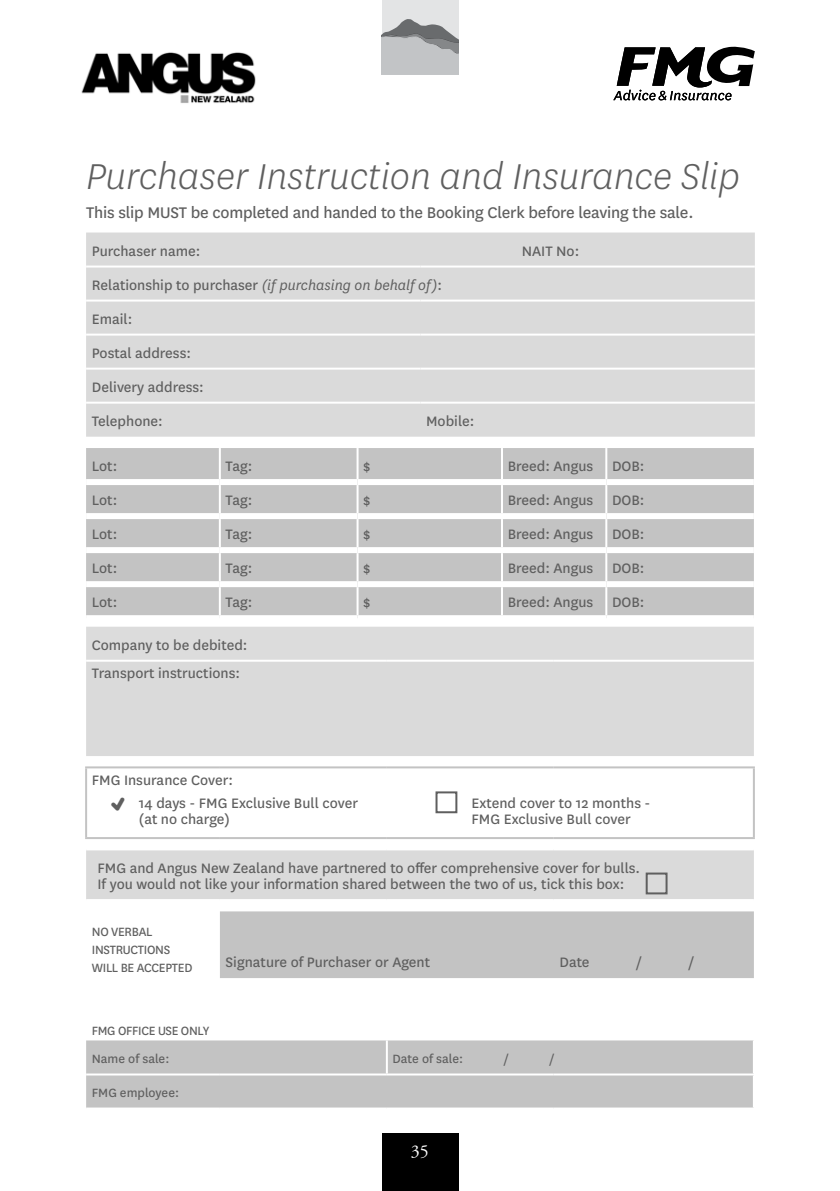
<style>
.page{position:relative;width:840px;height:1191px;background:#fff}
.page>*{position:absolute;margin:0;border:0;box-sizing:border-box;transform-origin:0 0}
.t1{font:italic 300 42px "National";color:#5f5f5f}
.t2{font:18px "National";letter-spacing:-.01em;color:#5f5f5f}
.t3{font:18px "Adobe Garamond Pro";color:#fff}
.t4{font:16px/34px "National";color:#5f5f5f}
.t5{font:14px/18px "National";letter-spacing:-.02em;color:#5f5f5f}
.t6{font:14px "National";color:#5f5f5f}
.s1{font-style:italic}
</style>
<div class="page">
<div style="left:382px;top:1133px;width:76px;height:58px;background:#000"></div>
<div style="left:382px;top:0;width:76px;height:75px;background:#e3e4e5"></div>
<svg style="left:382px;top:19px;width:76px;height:56px;background:#b0b2b4"></svg>
<div style="left:86px;top:232px;width:668px;height:205px;background:#dadada"></div>
<hr style="left:86px;top:265px;width:334px;height:2px;background:#fff">
<hr style="left:420px;top:265px;width:334px;height:2px;background:#fff">
<hr style="left:86px;top:299px;width:334px;height:2px;background:#fff">
<hr style="left:420px;top:299px;width:334px;height:2px;background:#fff">
<hr style="left:86px;top:333px;width:334px;height:2px;background:#fff">
<hr style="left:420px;top:333px;width:334px;height:2px;background:#fff">
<hr style="left:86px;top:368px;width:334px;height:2px;background:#fff">
<hr style="left:420px;top:368px;width:334px;height:2px;background:#fff">
<hr style="left:86px;top:402px;width:334px;height:2px;background:#fff">
<hr style="left:420px;top:402px;width:334px;height:2px;background:#fff">
<div style="left:86px;top:626px;width:667px;height:33px;background:#dcdcdc"></div>
<svg style="left:86px;top:661px;width:667px;height:238px;fill:#dadada"></svg>
<svg style="left:86px;top:911px;width:667px;height:196px;fill:#c3c3c3"></svg>
<hr style="left:85px;top:766px;width:135px;height:2px;background:#c3c3c3">
<hr style="left:85px;top:768px;width:2px;height:69px;background:#c3c3c3">
<hr style="left:220px;top:766px;width:166px;height:2px;background:#c3c3c3">
<hr style="left:386px;top:766px;width:167px;height:2px;background:#c3c3c3">
<hr style="left:553px;top:766px;width:201px;height:2px;background:#c3c3c3">
<hr style="left:752px;top:768px;width:2px;height:69px;background:#c3c3c3">
<hr style="left:85px;top:837px;width:135px;height:2px;background:#c3c3c3">
<hr style="left:220px;top:837px;width:166px;height:2px;background:#c3c3c3">
<hr style="left:386px;top:837px;width:167px;height:2px;background:#c3c3c3">
<hr style="left:553px;top:837px;width:201px;height:2px;background:#c3c3c3">
<hr style="left:86px;top:848px;width:134px;height:2px;background:#fff">
<hr style="left:220px;top:848px;width:166px;height:2px;background:#fff">
<hr style="left:386px;top:848px;width:167px;height:2px;background:#fff">
<hr style="left:553px;top:848px;width:200px;height:2px;background:#fff">
<hr style="left:385px;top:1040px;width:2px;height:33px;background:#fff">
<hr style="left:752px;top:1040px;width:2px;height:33px;background:#fff">
<hr style="left:752px;top:1075px;width:2px;height:32px;background:#fff">
<hr style="left:86px;top:1073px;width:134px;height:2px;background:#fff">
<hr style="left:220px;top:1073px;width:166px;height:2px;background:#fff">
<hr style="left:386px;top:1073px;width:167px;height:2px;background:#fff">
<hr style="left:553px;top:1073px;width:201px;height:2px;background:#fff">
<div style="left:435px;top:791px;width:22px;height:22px;border:2px solid #5f5f5f"></div>
<div style="left:645px;top:872px;width:22px;height:22px;border:2px solid #5f5f5f"></div>
<div style="left:86px;top:448px;width:667px;height:167px;background:#c3c3c3"></div>
<hr style="left:219px;top:448px;width:2px;height:31px;background:#fff">
<hr style="left:356px;top:448px;width:2px;height:31px;background:#fff">
<hr style="left:500px;top:448px;width:2px;height:31px;background:#fff">
<hr style="left:605px;top:448px;width:2px;height:31px;background:#fff">
<hr style="left:219px;top:485px;width:2px;height:28px;background:#fff">
<hr style="left:356px;top:485px;width:2px;height:28px;background:#fff">
<hr style="left:500px;top:485px;width:2px;height:28px;background:#fff">
<hr style="left:605px;top:485px;width:2px;height:28px;background:#fff">
<hr style="left:219px;top:519px;width:2px;height:28px;background:#fff">
<hr style="left:356px;top:519px;width:2px;height:28px;background:#fff">
<hr style="left:500px;top:519px;width:2px;height:28px;background:#fff">
<hr style="left:605px;top:519px;width:2px;height:28px;background:#fff">
<hr style="left:219px;top:553px;width:2px;height:28px;background:#fff">
<hr style="left:356px;top:553px;width:2px;height:28px;background:#fff">
<hr style="left:500px;top:553px;width:2px;height:28px;background:#fff">
<hr style="left:605px;top:553px;width:2px;height:28px;background:#fff">
<hr style="left:219px;top:587px;width:2px;height:28px;background:#fff">
<hr style="left:356px;top:587px;width:2px;height:28px;background:#fff">
<hr style="left:500px;top:587px;width:2px;height:28px;background:#fff">
<hr style="left:605px;top:587px;width:2px;height:28px;background:#fff">
<div style="left:86px;top:479px;width:134px;height:6px;background:#fff"></div>
<div style="left:220px;top:479px;width:137px;height:6px;background:#fff"></div>
<div style="left:357px;top:479px;width:144px;height:6px;background:#fff"></div>
<div style="left:501px;top:479px;width:105px;height:6px;background:#fff"></div>
<div style="left:606px;top:479px;width:147px;height:6px;background:#fff"></div>
<div style="left:86px;top:513px;width:134px;height:6px;background:#fff"></div>
<div style="left:220px;top:513px;width:137px;height:6px;background:#fff"></div>
<div style="left:357px;top:513px;width:144px;height:6px;background:#fff"></div>
<div style="left:501px;top:513px;width:105px;height:6px;background:#fff"></div>
<div style="left:606px;top:513px;width:147px;height:6px;background:#fff"></div>
<div style="left:86px;top:547px;width:134px;height:6px;background:#fff"></div>
<div style="left:220px;top:547px;width:137px;height:6px;background:#fff"></div>
<div style="left:357px;top:547px;width:144px;height:6px;background:#fff"></div>
<div style="left:501px;top:547px;width:105px;height:6px;background:#fff"></div>
<div style="left:606px;top:547px;width:147px;height:6px;background:#fff"></div>
<div style="left:86px;top:581px;width:134px;height:6px;background:#fff"></div>
<div style="left:220px;top:581px;width:137px;height:6px;background:#fff"></div>
<div style="left:357px;top:581px;width:144px;height:6px;background:#fff"></div>
<div style="left:501px;top:581px;width:105px;height:6px;background:#fff"></div>
<div style="left:606px;top:581px;width:147px;height:6px;background:#fff"></div>
<svg style="left:613px;top:47px;width:141px;height:53px"></svg>
<img style="left:81px;top:52px;width:175px;height:51px">
<svg style="left:111px;top:797px;width:14px;height:13px"></svg>
<h1 class="t1" style="left:86px;top:150px;width:655px">Purchaser Instruction and Insurance Slip</h1>
<p class="t2" style="left:86px;top:201px;width:608px">This slip MUST be completed and handed to the Booking Clerk before leaving the sale.</p>
<p class="t4" style="left:92px;top:233px;width:110px">Purchaser name:</p>
<p class="t4" style="left:521px;top:233px;width:59px">NAIT No:</p>
<p class="t4" style="left:92px;top:267px;width:351px">Relationship to purchaser <span class="s1">(if purchasing on behalf of)</span>:<br>Email:<br>Postal address:<br>Delivery address:<br>Telephone:</p>
<p class="t4" style="left:426px;top:403px;width:50px">Mobile:</p>
<p class="t4" style="left:92px;top:448px;width:27px">Lot:</p>
<p class="t4" style="left:225px;top:448px;width:28px">Tag:</p>
<p class="t4" style="left:363px;top:448px;width:9px">$</p>
<p class="t4" style="left:507px;top:448px;width:138px">Breed: Angus DOB:</p>
<p class="t4" style="left:92px;top:482px;width:27px">Lot:</p>
<p class="t4" style="left:225px;top:482px;width:28px">Tag:</p>
<p class="t4" style="left:363px;top:482px;width:9px">$</p>
<p class="t4" style="left:507px;top:482px;width:138px">Breed: Angus DOB:</p>
<p class="t4" style="left:92px;top:516px;width:27px">Lot:</p>
<p class="t4" style="left:225px;top:516px;width:28px">Tag:</p>
<p class="t4" style="left:363px;top:516px;width:9px">$</p>
<p class="t4" style="left:507px;top:516px;width:138px">Breed: Angus DOB:</p>
<p class="t4" style="left:92px;top:550px;width:27px">Lot:</p>
<p class="t4" style="left:225px;top:550px;width:28px">Tag:</p>
<p class="t4" style="left:363px;top:550px;width:9px">$</p>
<p class="t4" style="left:507px;top:550px;width:138px">Breed: Angus DOB:</p>
<p class="t4" style="left:92px;top:584px;width:27px">Lot:</p>
<p class="t4" style="left:225px;top:584px;width:28px">Tag:</p>
<p class="t4" style="left:363px;top:584px;width:9px">$</p>
<p class="t4" style="left:507px;top:584px;width:138px">Breed: Angus DOB:</p>
<p class="t4" style="left:92px;top:629px;width:157px;line-height:28.6px">Company to be debited:<br>Transport instructions:</p>
<p class="t4" style="left:92px;top:762px;width:142px">FMG Insurance Cover:</p>
<p class="t4" style="left:139px;top:794px;width:220px;line-height:16px">14 days - FMG Exclusive Bull cover (at no charge)</p>
<p class="t4" style="left:97px;top:859px;width:544px;line-height:16px">FMG and Angus New Zealand have partnered to offer comprehensive cover for bulls.<br>If you would not like your information shared between the two of us, tick this box:</p>
<p class="t5" style="left:92px;top:922px;width:102px">NO VERBAL<br>INSTRUCTIONS<br>WILL BE ACCEPTED</p>
<p class="t4" style="left:471px;top:794px;width:180px;line-height:16px">Extend cover to 12 months -<br>FMG Exclusive Bull cover</p>
<p class="t4" style="left:225px;top:944px;width:206px">Signature of Purchaser or Agent</p>
<p class="t4" style="left:559px;top:944px;width:32px">Date</p>
<p class="t4" style="left:635px;top:944px;width:8px">/</p>
<p class="t4" style="left:687px;top:944px;width:8px">/</p>
<p class="t5" style="left:92px;top:1015px;width:119px;line-height:28px">FMG OFFICE USE ONLY<br>Name of sale:</p>
<p class="t6" style="left:92px;top:1083px;width:89px">FMG employee:</p>
<p class="t6" style="left:392px;top:1049px;width:72px">Date of sale:</p>
<p class="t5" style="left:503px;top:1048px;width:7px">/</p>
<p class="t5" style="left:549px;top:1048px;width:7px">/</p>
<p class="t3" style="left:411px;top:1140px;width:19px">35</p>
</div>
